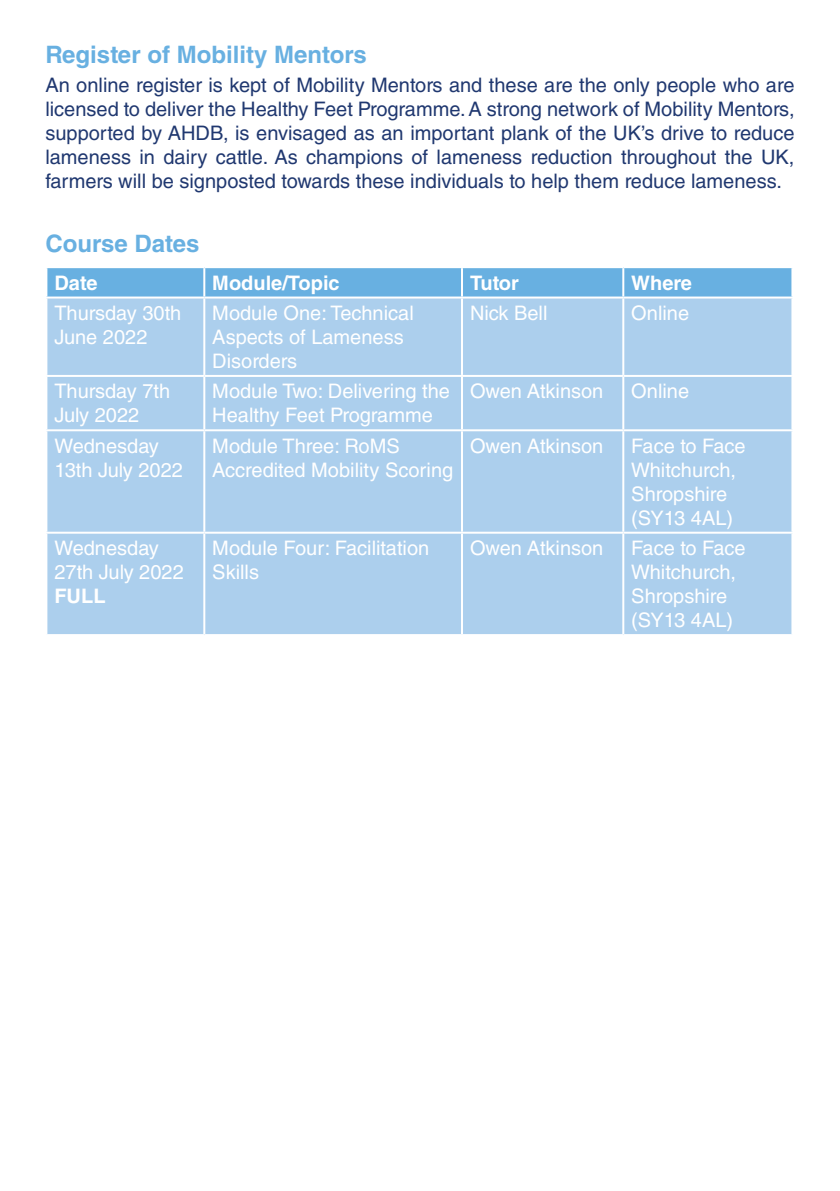
<style>
.page{position:relative;width:840px;height:1191px;background:#fff}
.page>*{position:absolute;margin:0;border:0;box-sizing:border-box;transform-origin:0 0}
.t1{font:700 24px "Helvetica LT Std";color:#68b0e1}
.t2{font:20px/24px "Helvetica LT Std";color:#fff}
.t3{font:20px/24px "Helvetica LT Std";color:#203870;text-align:justify}
.t4{font:700 20px "Helvetica LT Std";color:#fff}
</style>
<div class="page">
<div style="left:47px;top:268px;width:744px;height:28px;background:#68b0e1"></div>
<div style="left:47px;top:298px;width:744px;height:336px;background:#accfed"></div>
<hr style="left:203px;top:268px;width:2px;height:28px;background:#fff">
<hr style="left:460px;top:268px;width:2px;height:28px;background:#fff">
<hr style="left:622px;top:268px;width:2px;height:28px;background:#fff">
<hr style="left:203px;top:298px;width:2px;height:77px;background:#fff">
<hr style="left:460px;top:298px;width:2px;height:77px;background:#fff">
<hr style="left:622px;top:298px;width:2px;height:77px;background:#fff">
<hr style="left:45px;top:375px;width:159px;height:2px;background:#fff">
<hr style="left:204px;top:375px;width:257px;height:2px;background:#fff">
<hr style="left:203px;top:377px;width:2px;height:52px;background:#fff">
<hr style="left:461px;top:375px;width:162px;height:2px;background:#fff">
<hr style="left:460px;top:377px;width:2px;height:52px;background:#fff">
<hr style="left:623px;top:375px;width:170px;height:2px;background:#fff">
<hr style="left:622px;top:377px;width:2px;height:52px;background:#fff">
<hr style="left:45px;top:429px;width:159px;height:2px;background:#fff">
<hr style="left:204px;top:429px;width:257px;height:2px;background:#fff">
<hr style="left:203px;top:431px;width:2px;height:101px;background:#fff">
<hr style="left:461px;top:429px;width:162px;height:2px;background:#fff">
<hr style="left:460px;top:431px;width:2px;height:101px;background:#fff">
<hr style="left:623px;top:429px;width:170px;height:2px;background:#fff">
<hr style="left:622px;top:431px;width:2px;height:101px;background:#fff">
<hr style="left:45px;top:532px;width:159px;height:2px;background:#fff">
<hr style="left:204px;top:532px;width:257px;height:2px;background:#fff">
<hr style="left:203px;top:534px;width:2px;height:100px;background:#fff">
<hr style="left:461px;top:532px;width:162px;height:2px;background:#fff">
<hr style="left:460px;top:534px;width:2px;height:100px;background:#fff">
<hr style="left:623px;top:532px;width:170px;height:2px;background:#fff">
<hr style="left:622px;top:534px;width:2px;height:100px;background:#fff">
<p class="t1" style="left:45px;top:39px;width:323px">Register of Mobility Mentors</p>
<p class="t3" style="left:45px;top:73px;width:750px">An online register is kept of Mobility Mentors and these are the only people who are licensed to deliver the Healthy Feet Programme. A strong network of Mobility Mentors, supported by AHDB, is envisaged as an important plank of the UK’s drive to reduce lameness in dairy cattle. As champions of lameness reduction throughout the UK, farmers will be signposted towards these individuals to help them reduce lameness.</p>
<p class="t1" style="left:45px;top:229px;width:155px">Course Dates</p>
<p class="t4" style="left:54px;top:270px;width:45px">Date</p>
<p class="t4" style="left:212px;top:270px;width:129px">Module/Topic</p>
<p class="t4" style="left:469px;top:270px;width:50px">Tutor</p>
<p class="t4" style="left:631px;top:270px;width:62px">Where</p>
<p class="t2" style="left:54px;top:301px;width:128px">Thursday 30th<br>June 2022</p>
<p class="t2" style="left:212px;top:301px;width:203px">Module One: Technical<br>Aspects of Lameness<br>Disorders</p>
<p class="t2" style="left:469px;top:301px;width:79px">Nick Bell</p>
<p class="t2" style="left:631px;top:301px;width:59px">Online</p>
<p class="t2" style="left:54px;top:379px;width:117px">Thursday 7th<br>July 2022</p>
<p class="t2" style="left:212px;top:379px;width:239px">Module Two: Delivering the<br>Healthy Feet Programme</p>
<p class="t2" style="left:469px;top:379px;width:135px">Owen Atkinson</p>
<p class="t2" style="left:631px;top:379px;width:59px">Online</p>
<p class="t2" style="left:54px;top:433px;width:130px">Wednesday<br>13th July 2022</p>
<p class="t2" style="left:212px;top:433px;width:242px">Module Three: RoMS<br>Accredited Mobility Scoring</p>
<p class="t2" style="left:469px;top:433px;width:135px">Owen Atkinson</p>
<p class="t2" style="left:631px;top:433px;width:116px">Face to Face<br>Whitchurch,<br>Shropshire (SY13 4AL)</p>
<p class="t2" style="left:54px;top:536px;width:131px">Wednesday<br>27th July 2022</p>
<p class="t4" style="left:54px;top:584px;width:53px">FULL</p>
<p class="t2" style="left:212px;top:536px;width:218px">Module Four: Facilitation<br>Skills</p>
<p class="t2" style="left:469px;top:536px;width:135px">Owen Atkinson</p>
<p class="t2" style="left:631px;top:536px;width:116px">Face to Face<br>Whitchurch,<br>Shropshire (SY13 4AL)</p>
</div>
